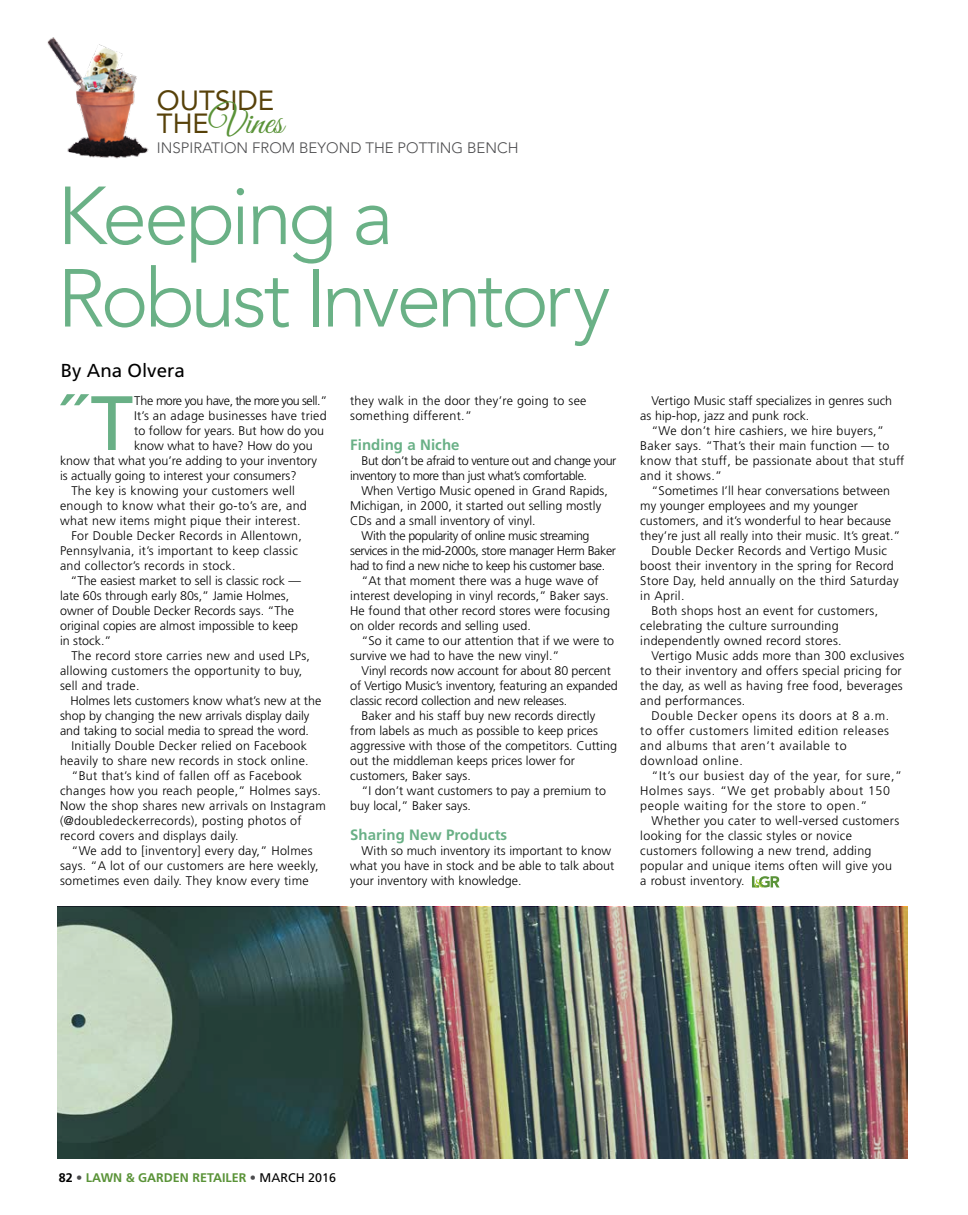
<style>
.page{position:relative;width:968px;height:1215px;background:#fff}
.page>*{position:absolute;margin:0;border:0;box-sizing:border-box;transform-origin:0 0}
.t1{font:300 81.25px/82.5px "Avenir LT Std";letter-spacing:-.06em;color:#6ab186}
.t2{font:77px "Frutiger";color:#69b086}
.t3{font:37.5px "Great Vibes";color:#5a9338}
.t4{font:27.5px "Avenir LT Std";color:#574109}
.t5{font:18.75px "Frutiger";color:#000}
.t6{font:300 15px "Avenir LT Std";color:#4d4d4f}
.t7{font:700 15px "Frutiger";letter-spacing:.005em;color:#69b086}
.t8{font:300 12.5px/15px "Frutiger";letter-spacing:.01em;color:#000}
.t9{font:300 12.5px "Frutiger";letter-spacing:.05em;color:#000}
.t10{font:300 12.5px/15px "Frutiger";letter-spacing:-.03em;color:#000}
.t11{font:300 12.5px "Frutiger";letter-spacing:-.01em;color:#000}
.t12{font:700 12.5px "Frutiger";color:#5a9338}
.t13{font:300 12.5px "Frutiger";letter-spacing:-.035em;color:#000}
.s1{font-family:"Avenir LT Std";font-size:27.5px;color:#574109}
.s2{color:#000}
.s3{font-weight:400;color:#4d4d4f}
.s4{font-weight:400;color:#000}
</style>
<div class="page">
<svg style="left:752px;top:876px;width:27px;height:12px"></svg>
<img style="left:47px;top:37px;width:102px;height:122px">
<img style="left:57px;top:907px;width:850px;height:252px">
<h3 class="t4" style="left:157px;top:85px;width:119px">OUTSIDE</h3>
<h3 class="t3" style="left:157px;top:101px;width:128px"><span class="s1">THE</span> Vines</h3>
<p class="t6" style="left:157px;top:139px;width:363px">INSPIRATION FROM BEYOND THE POTTING BENCH</p>
<h1 class="t1" style="left:57px;top:175px;width:555px">Keeping a<br>Robust Inventory</h1>
<h3 class="t5" style="left:61px;top:359px;width:125px">By Ana Olvera</h3>
<h2 class="t2" style="left:61px;top:378px;width:73px">˝T</h2>
<p class="t13" style="left:134px;top:394px;width:195px">The more you have, the more you sell.”</p>
<p class="t8" style="left:134px;top:408px;width:194px">It’s an adage businesses have tried</p>
<p class="t8" style="left:134px;top:423px;width:191px">to follow for years. But how do you</p>
<p class="t8" style="left:134px;top:438px;width:180px">know what to have? How do you</p>
<p class="t8" style="left:60px;top:453px;width:258px">know that what you’re adding to your inventory</p>
<p class="t8" style="left:60px;top:468px;width:238px">is actually going to interest your consumers?</p>
<p class="t8" style="left:71px;top:483px;width:225px">The key is knowing your customers well</p>
<p class="t8" style="left:60px;top:498px;width:248px">enough to know what their go-to’s are, and</p>
<p class="t8" style="left:60px;top:513px;width:242px">what new items might pique their interest.</p>
<p class="t8" style="left:71px;top:528px;width:232px">For Double Decker Records in Allentown,</p>
<p class="t8" style="left:60px;top:543px;width:239px">Pennsylvania, it’s important to keep classic</p>
<p class="t8" style="left:60px;top:558px;width:177px">and collector’s records in stock.</p>
<p class="t8" style="left:70px;top:573px;width:232px">“The easiest market to sell is classic rock —</p>
<p class="t8" style="left:60px;top:588px;width:230px">late 60s through early 80s,” Jamie Holmes,</p>
<p class="t8" style="left:60px;top:603px;width:235px">owner of Double Decker Records says. “The</p>
<p class="t8" style="left:60px;top:618px;width:240px">original copies are almost impossible to keep</p>
<p class="t8" style="left:60px;top:633px;width:53px">in stock.”</p>
<p class="t8" style="left:71px;top:648px;width:240px">The record store carries new and used LPs,</p>
<p class="t8" style="left:60px;top:663px;width:244px">allowing customers the opportunity to buy,</p>
<p class="t8" style="left:60px;top:678px;width:81px">sell and trade.</p>
<p class="t8" style="left:70px;top:693px;width:252px">Holmes lets customers know what’s new at the</p>
<p class="t8" style="left:60px;top:708px;width:251px">shop by changing the new arrivals display daily</p>
<p class="t8" style="left:60px;top:723px;width:250px">and taking to social media to spread the word.</p>
<p class="t8" style="left:71px;top:738px;width:237px">Initially Double Decker relied on Facebook</p>
<p class="t8" style="left:60px;top:753px;width:250px">heavily to share new records in stock online.</p>
<p class="t8" style="left:71px;top:768px;width:232px">“But that’s kind of fallen off as Facebook</p>
<p class="t8" style="left:60px;top:783px;width:262px">changes how you reach people,” Holmes says.</p>
<p class="t8" style="left:60px;top:798px;width:267px">Now the shop shares new arrivals on Instagram</p>
<p class="t8" style="left:60px;top:813px;width:243px">(@doubledeckerrecords), posting photos of</p>
<p class="t8" style="left:60px;top:828px;width:180px">record covers and displays daily.</p>
<p class="t8" style="left:71px;top:843px;width:243px">“We add to [inventory] every day,” Holmes</p>
<p class="t8" style="left:60px;top:858px;width:260px">says. “A lot of our customers are here weekly,</p>
<p class="t8" style="left:60px;top:873px;width:250px">sometimes even daily. They know every time</p>
<p class="t8" style="left:350px;top:393px;width:238px">they walk in the door they’re going to see something different.”</p>
<p class="t7" style="left:350px;top:436px;width:111px">Finding a Niche</p>
<p class="t10" style="left:350px;top:453px;width:268px;text-indent:11px">But don’t be afraid to venture out and change your inventory to more than just what’s comfortable.</p>
<p class="t8" style="left:350px;top:483px;width:259px;text-indent:11px">When Vertigo Music opened in Grand Rapids,<br>Michigan, in 2000, it started out selling mostly<br>CDs and a small inventory of vinyl.</p>
<p class="t10" style="left:361px;top:528px;width:230px">With the popularity of online music streaming</p>
<p class="t10" style="left:350px;top:543px;width:267px">services in the mid-2000s, store manager Herm Baker</p>
<p class="t10" style="left:350px;top:558px;width:256px">had to find a new niche to keep his customer base.</p>
<p class="t8" style="left:361px;top:573px;width:238px">“At that moment there was a huge wave of</p>
<p class="t8" style="left:350px;top:588px;width:260px">interest developing in vinyl records,” Baker says.</p>
<p class="t8" style="left:350px;top:603px;width:261px">He found that other record stores were focusing</p>
<p class="t8" style="left:350px;top:618px;width:182px">on older records and selling used.</p>
<p class="t8" style="left:361px;top:633px;width:254px">“So it came to our attention that if we were to</p>
<p class="t8" style="left:350px;top:648px;width:211px">survive we had to have the new vinyl.”</p>
<p class="t11" style="left:361px;top:664px;width:251px">Vinyl records now account for about 80 percent</p>
<p class="t11" style="left:350px;top:679px;width:269px">of Vertigo Music’s inventory, featuring an expanded</p>
<p class="t11" style="left:350px;top:694px;width:219px">classic record collection and new releases.</p>
<p class="t8" style="left:361px;top:708px;width:235px">Baker and his staff buy new records directly</p>
<p class="t8" style="left:350px;top:723px;width:249px">from labels as much as possible to keep prices</p>
<p class="t8" style="left:350px;top:738px;width:268px">aggressive with those of the competitors. Cutting</p>
<p class="t8" style="left:350px;top:753px;width:226px">out the middleman keeps prices lower for</p>
<p class="t8" style="left:350px;top:768px;width:122px">customers, Baker says.</p>
<p class="t8" style="left:361px;top:783px;width:246px">“I don’t want customers to pay a premium to</p>
<p class="t8" style="left:350px;top:798px;width:122px">buy local,” Baker says.</p>
<p class="t7" style="left:350px;top:826px;width:159px">Sharing New Products</p>
<p class="t8" style="left:350px;top:843px;width:266px;text-indent:11px">With so much inventory its important to know what you have in stock and be able to talk about your inventory with knowledge.</p>
<p class="t8" style="left:640px;top:393px;width:253px;text-indent:11px">Vertigo Music staff specializes in genres such as hip-hop, jazz and punk rock.</p>
<p class="t8" style="left:640px;top:423px;width:265px;text-indent:11px">“We don’t hire cashiers, we hire buyers,” Baker says. “That’s their main function — to know that stuff, be passionate about that stuff and it shows.”</p>
<p class="t8" style="left:651px;top:483px;width:240px">“Sometimes I’ll hear conversations between</p>
<p class="t8" style="left:640px;top:498px;width:219px">my younger employees and my younger</p>
<p class="t8" style="left:640px;top:513px;width:252px">customers, and it’s wonderful to hear because</p>
<p class="t8" style="left:640px;top:528px;width:262px">they’re just all really into their music. It’s great.”</p>
<p class="t8" style="left:651px;top:543px;width:237px">Double Decker Records and Vertigo Music</p>
<p class="t8" style="left:640px;top:558px;width:255px">boost their inventory in the spring for Record</p>
<p class="t8" style="left:640px;top:573px;width:260px">Store Day, held annually on the third Saturday</p>
<p class="t8" style="left:640px;top:588px;width:46px">in April.</p>
<p class="t8" style="left:651px;top:603px;width:228px">Both shops host an event for customers,</p>
<p class="t8" style="left:640px;top:618px;width:200px">celebrating the culture surrounding</p>
<p class="t8" style="left:640px;top:633px;width:203px">independently owned record stores.</p>
<p class="t8" style="left:651px;top:648px;width:254px">Vertigo Music adds more than 300 exclusives</p>
<p class="t8" style="left:640px;top:663px;width:263px">to their inventory and offers special pricing for</p>
<p class="t8" style="left:640px;top:678px;width:264px">the day, as well as having free food, beverages</p>
<p class="t8" style="left:640px;top:693px;width:107px">and performances.</p>
<p class="t9" style="left:651px;top:709px;width:239px">Double Decker opens its doors at 8 a.m.</p>
<p class="t9" style="left:640px;top:724px;width:250px">to offer customers limited edition releases</p>
<p class="t9" style="left:640px;top:739px;width:208px">and albums that aren’t available to</p>
<p class="t9" style="left:640px;top:754px;width:104px">download online.</p>
<p class="t9" style="left:651px;top:769px;width:252px">“It’s our busiest day of the year, for sure,”</p>
<p class="t9" style="left:640px;top:784px;width:251px">Holmes says. “We get probably about 150</p>
<p class="t9" style="left:640px;top:799px;width:229px">people waiting for the store to open.”</p>
<p class="t8" style="left:651px;top:813px;width:249px">Whether you cater to well-versed customers</p>
<p class="t8" style="left:640px;top:828px;width:213px">looking for the classic styles or novice</p>
<p class="t8" style="left:640px;top:843px;width:233px">customers following a new trend, adding</p>
<p class="t8" style="left:640px;top:858px;width:253px">popular and unique items often will give you</p>
<p class="t8" style="left:640px;top:873px;width:106px">a robust inventory.</p>
<p class="t12" style="left:59px;top:1170px;width:279px"><span class="s2">82</span> <span class="s3">•</span> LAWN &amp; GARDEN RETAILER <span class="s3">•</span> <span class="s4">MARCH 2016</span></p>
</div>
